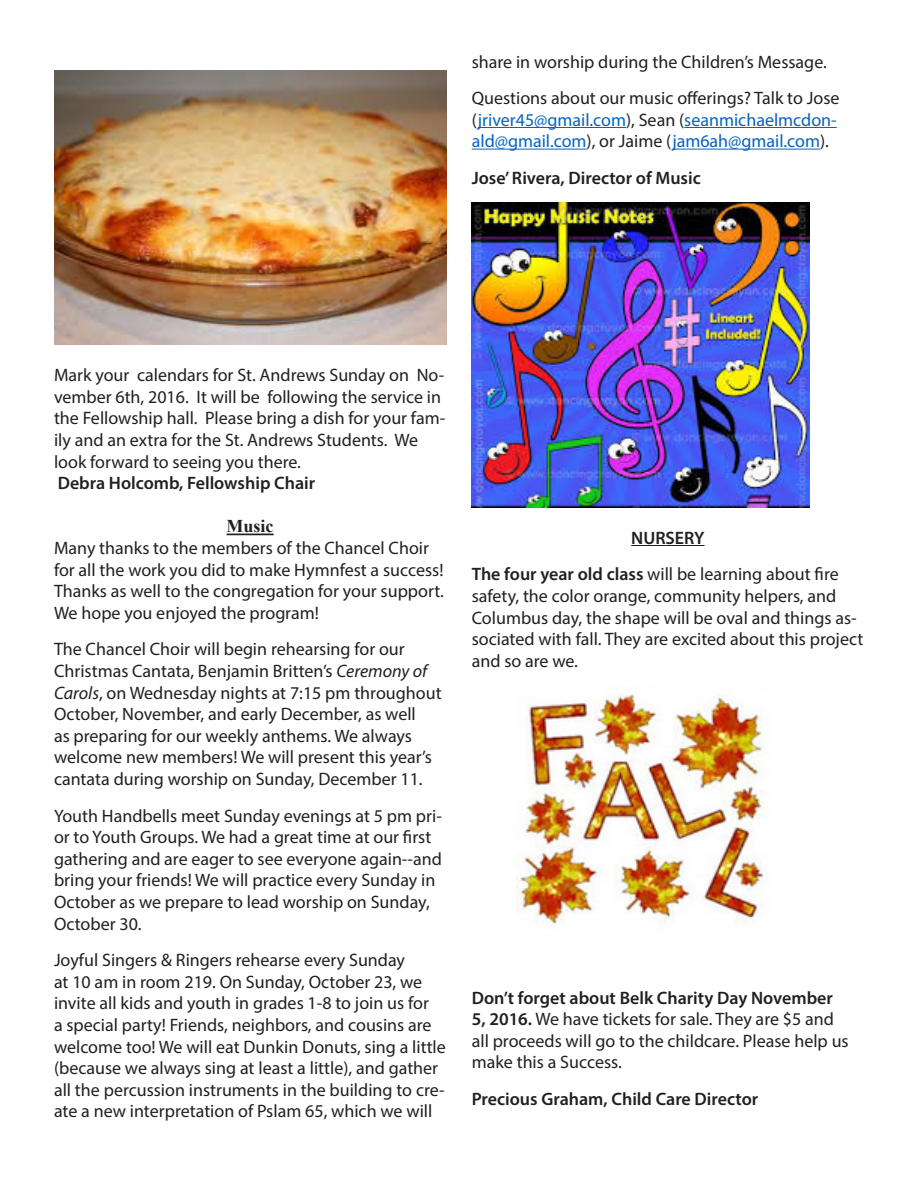
<style>
.page{position:relative;width:918px;height:1188px;background:#fff}
.page>*{position:absolute;margin:0;border:0;box-sizing:border-box;transform-origin:0 0}
.t1{font:18px/21.6px "Myriad Pro";color:#231f20}
.t2{font:600 18px/36.6px "Myriad Pro";color:#231f20}
.t3{font:18px/21.6px "Myriad Pro";color:#0563c1}
.t4{font:700 18px "Times New Roman";color:#231f20}
.s1{color:#231f20}
.s2{font-style:italic}
.s3{font-weight:400}
.s4{font-weight:600}
</style>
<div class="page">
<hr style="left:227px;top:534px;width:47px;height:1px;background:#231f20">
<img style="left:54px;top:70px;width:392px;height:275px">
<hr style="left:478px;top:127px;width:148px;height:1px;background:#0563c1">
<hr style="left:684px;top:127px;width:153px;height:1px;background:#0563c1">
<hr style="left:472px;top:149px;width:115px;height:1px;background:#0563c1">
<hr style="left:672px;top:149px;width:148px;height:1px;background:#0563c1">
<hr style="left:631px;top:545px;width:74px;height:1px;background:#231f20">
<img style="left:472px;top:202px;width:337px;height:305px">
<img style="left:516px;top:694px;width:249px;height:232px">
<p class="t1" style="left:472px;top:43px;width:369px;line-height:36.6px">share in worship during the Children’s Message.<br>Questions about our music offerings? Talk to Jose</p>
<p class="t3" style="left:472px;top:109px;width:367px"><span class="s1">(</span>jriver45@gmail.com<span class="s1">), Sean (</span>seanmichaelmcdon&shy;ald@gmail.com<span class="s1">), or Jaime (</span>jam6ah@gmail.com<span class="s1">).</span></p>
<p class="t2" style="left:472px;top:159px;width:231px">Jose’ Rivera, Director of Music</p>
<p class="t1" style="left:54px;top:364px;width:393px">Mark your calendars for St. Andrews Sunday on No&shy;vember 6th, 2016. It will be following the service in the Fellowship hall. Please bring a dish for your fam&shy;ily and an extra for the St. Andrews Students. We look forward to seeing you there.</p>
<p class="t2" style="left:58px;top:464px;width:259px">Debra Holcomb, Fellowship Chair</p>
<p class="t4" style="left:227px;top:514px;width:48px">Music</p>
<p class="t1" style="left:54px;top:537px;width:392px">Many thanks to the members of the Chancel Choir for all the work you did to make Hymnfest a success!<br>Thanks as well to the congregation for your support.<br>We hope you enjoyed the program!</p>
<p class="t1" style="left:54px;top:638px;width:389px">The Chancel Choir will begin rehearsing for our Christmas Cantata, Benjamin Britten’s <span class="s2">Ceremony of Carols</span>, on Wednesday nights at 7:15 pm throughout October, November, and early December, as well<br>as preparing for our weekly anthems. We always welcome new members! We will present this year’s cantata during worship on Sunday, December 11.</p>
<p class="t1" style="left:54px;top:805px;width:389px">Youth Handbells meet Sunday evenings at 5 pm pri&shy;or to Youth Groups. We had a great time at our first gathering and are eager to see everyone again--and bring your friends! We will practice every Sunday in October as we prepare to lead worship on Sunday, October 30.</p>
<p class="t1" style="left:54px;top:949px;width:393px">Joyful Singers &amp; Ringers rehearse every Sunday<br>at 10 am in room 219. On Sunday, October 23, we invite all kids and youth in grades 1-8 to join us for<br>a special party! Friends, neighbors, and cousins are welcome too! We will eat Dunkin Donuts, sing a little (because we always sing at least a little), and gather all the percussion instruments in the building to cre&shy;ate a new interpretation of Pslam 65, which we will</p>
<p class="t2" style="left:472px;top:519px;width:368px;text-indent:159px">NURSERY<br>The four year old class <span class="s3">will be learning about fire</span></p>
<p class="t1" style="left:472px;top:585px;width:393px">safety, the color orange, community helpers, and Columbus day, the shape will be oval and things as&shy;sociated with fall. They are excited about this project and so are we.</p>
<p class="t1" style="left:472px;top:986px;width:378px"><span class="s4">Don’t forget about Belk Charity Day November 5, 2016.</span> We have tickets for sale. They are $5 and all proceeds will go to the childcare. Please help us make this a Success.</p>
<p class="t2" style="left:472px;top:1080px;width:288px">Precious Graham, Child Care Director</p>
</div>
